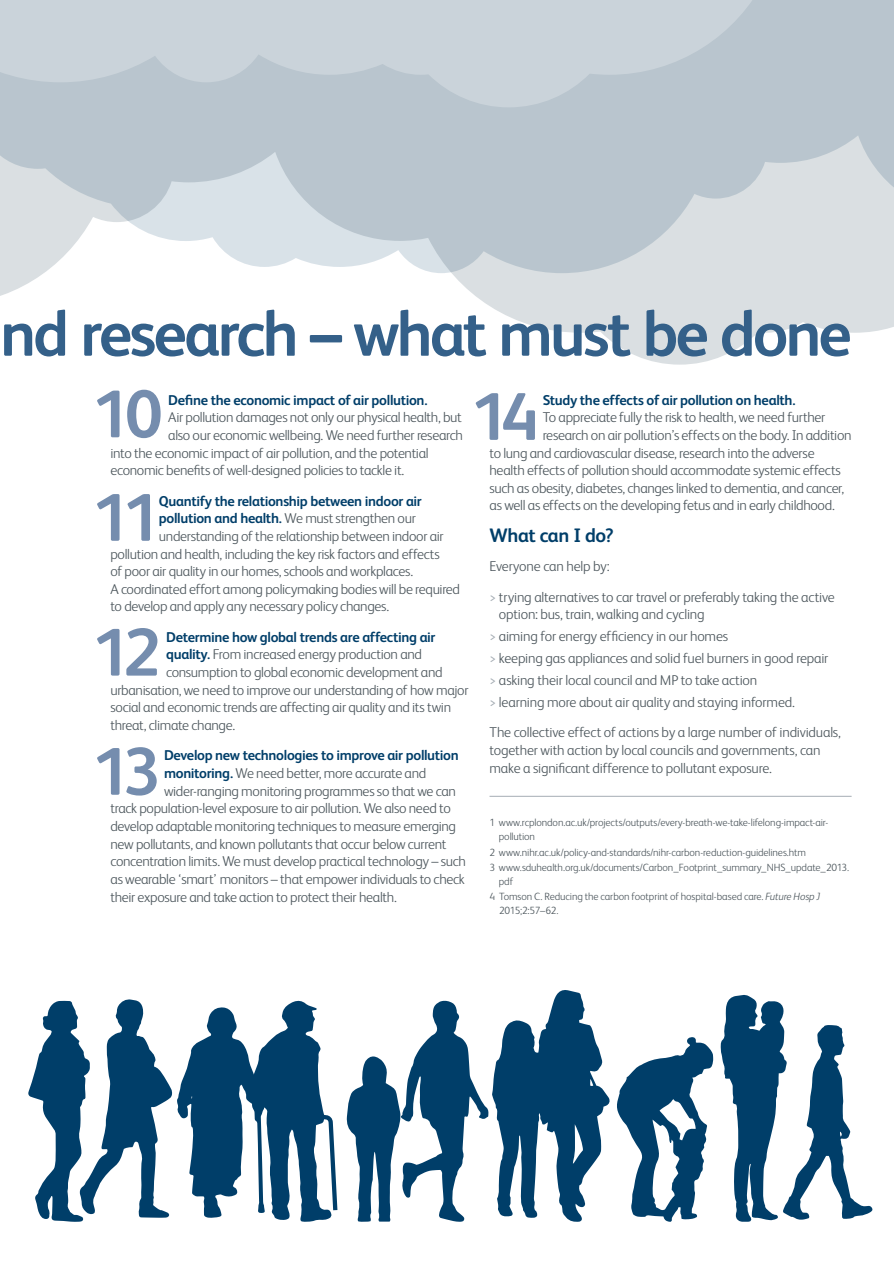
<style>
.page{position:relative;width:894px;height:1266px;background:#fff}
.page>*{position:absolute;margin:0;border:0;box-sizing:border-box;transform-origin:0 0}
.t1{font:700 67.5px/119.1px "FS Albert";letter-spacing:-.105em;color:#758dae}
.t2{font:700 64.5px "FS Albert";letter-spacing:-.045em;color:#346089}
.t3{font:700 19.5px "FS Albert";letter-spacing:-.02em;color:#003e69}
.t4{font:300 14.25px/21.9px "FS Albert";letter-spacing:-.02em;color:#4c565c}
.t5{font:700 14.25px "FS Albert";letter-spacing:-.025em;color:#003e69}
.t6{font:300 10.5px/15.6px "FS Albert";letter-spacing:-.01em;color:#4c565c}
.s1{font-weight:300;color:#4c565c}
.s2{font-weight:700;color:#003e69}
.s3{color:#a5adb4}
.s4{font-style:italic}
</style>
<div class="page">
<svg style="left:0;top:178px;width:893px;height:187px"></svg>
<svg style="left:0;top:0;width:893px;height:178px;background:#bfcad2"></svg>
<hr style="left:489px;top:795px;width:362px;height:1px;background:#a5adb4">
<svg style="left:617px;top:1037px;width:96px;height:184px"></svg>
<svg style="left:346px;top:990px;width:264px;height:231px"></svg>
<svg style="left:28px;top:999px;width:310px;height:222px"></svg>
<svg style="left:720px;top:995px;width:152px;height:226px"></svg>
<h2 class="t2" style="left:0;top:296px;width:853px">nd research – what must be done</h2>
<h1 class="t1" style="left:92px;top:354px;width:72px">10</h1>
<h1 class="t1" style="left:470px;top:356px;width:70px">14</h1>
<p class="t5" style="left:168px;top:391px;width:261px">Define the economic impact of air pollution.</p>
<p class="t4" style="left:168px;top:406px;width:295px">Air pollution damages not only our physical health, but</p>
<p class="t4" style="left:168px;top:424px;width:296px">also our economic wellbeing. We need further research</p>
<p class="t4" style="left:110px;top:441px;width:320px">into the economic impact of air pollution, and the potential</p>
<p class="t4" style="left:110px;top:459px;width:295px">economic benefits of well-designed policies to tackle it.</p>
<p class="t5" style="left:159px;top:492px;width:264px">Quantify the relationship between indoor air</p>
<p class="t5" style="left:159px;top:510px;width:258px">pollution and health. <span class="s1">We must strengthen our</span></p>
<p class="t4" style="left:159px;top:525px;width:286px">understanding of the relationship between indoor air</p>
<p class="t4" style="left:110px;top:542px;width:331px">pollution and health, including the key risk factors and effects</p>
<p class="t4" style="left:110px;top:560px;width:304px">of poor air quality in our homes, schools and workplaces.</p>
<p class="t4" style="left:110px;top:577px;width:351px">A coordinated effort among policymaking bodies will be required</p>
<p class="t4" style="left:110px;top:595px;width:280px">to develop and apply any necessary policy changes.</p>
<p class="t5" style="left:166px;top:628px;width:271px">Determine how global trends are affecting air</p>
<p class="t4" style="left:166px;top:643px;width:257px"><span class="s2">quality.</span> From increased energy production and</p>
<p class="t4" style="left:166px;top:661px;width:278px">consumption to global economic development and</p>
<p class="t4" style="left:110px;top:678px;width:359px">urbanisation, we need to improve our understanding of how major</p>
<p class="t4" style="left:110px;top:696px;width:342px">social and economic trends are affecting air quality and its twin</p>
<p class="t4" style="left:110px;top:714px;width:126px">threat, climate change.</p>
<p class="t5" style="left:164px;top:747px;width:296px">Develop new technologies to improve air pollution</p>
<p class="t4" style="left:164px;top:762px;width:264px"><span class="s2">monitoring.</span> We need better, more accurate and</p>
<p class="t4" style="left:164px;top:779px;width:293px">wider-ranging monitoring programmes so that we can</p>
<p class="t4" style="left:110px;top:797px;width:342px">track population-level exposure to air pollution. We also need to</p>
<p class="t4" style="left:110px;top:814px;width:347px">develop adaptable monitoring techniques to measure emerging</p>
<p class="t4" style="left:110px;top:832px;width:337px">new pollutants, and known pollutants that occur below current</p>
<p class="t4" style="left:110px;top:850px;width:357px">concentration limits. We must develop practical technology – such</p>
<p class="t4" style="left:110px;top:867px;width:356px">as wearable ‘smart’ monitors – that empower individuals to check</p>
<p class="t4" style="left:110px;top:885px;width:288px">their exposure and take action to protect their health.</p>
<p class="t5" style="left:542px;top:391px;width:254px">Study the effects of air pollution on health.</p>
<p class="t4" style="left:542px;top:406px;width:284px">To appreciate fully the risk to health, we need further</p>
<p class="t4" style="left:542px;top:424px;width:310px">research on air pollution’s effects on the body. In addition</p>
<p class="t4" style="left:489px;top:441px;width:326px">to lung and cardiovascular disease, research into the adverse</p>
<p class="t4" style="left:489px;top:459px;width:353px">health effects of pollution should accommodate systemic effects</p>
<p class="t4" style="left:489px;top:477px;width:356px">such as obesity, diabetes, changes linked to dementia, and cancer,</p>
<p class="t4" style="left:489px;top:494px;width:347px">as well as effects on the developing fetus and in early childhood.</p>
<h3 class="t3" style="left:489px;top:524px;width:126px">What can I do?</h3>
<p class="t4" style="left:489px;top:551px;width:347px;line-height:30.5px">Everyone can help by:<br><span class="s3">&gt;</span> trying alternatives to car travel or preferably taking the active</p>
<p class="t4" style="left:489px;top:603px;width:340px;text-indent:9px">option: bus, train, walking and cycling<br><span class="s3">&gt;</span> aiming for energy efficiency in our homes<br><span class="s3">&gt;</span> keeping gas appliances and solid fuel burners in good repair <span class="s3">&gt;</span> asking their local council and MP to take action<br><span class="s3">&gt;</span> learning more about air quality and staying informed.</p>
<p class="t4" style="left:489px;top:723px;width:353px;line-height:17.7px">The collective effect of actions by a large number of individuals, together with action by local councils and governments, can make a significant difference to pollutant exposure.</p>
<h1 class="t1" style="left:92px;top:457px;width:70px">11</h1>
<h1 class="t1" style="left:92px;top:592px;width:70px">12<br>13</h1>
<p class="t6" style="left:499px;top:815px;width:331px;line-height:13.5px;text-indent:-9px">1 www.rcplondon.ac.uk/projects/outputs/every-breath-we-take-lifelong-impact-air&shy;pollution</p>
<p class="t6" style="left:489px;top:844px;width:361px">2 www.nihr.ac.uk/policy-and-standards/nihr-carbon-reduction-guidelines.htm<br>3 www.sduhealth.org.uk/documents/Carbon_Footprint_summary_NHS_update_2013.</p>
<p class="t6" style="left:489px;top:873px;width:332px;text-indent:9px">pdf<br>4 Tomson C. Reducing the carbon footprint of hospital-based care. <span class="s4">Future Hosp J</span></p>
<p class="t6" style="left:499px;top:902px;width:61px">2015;2:57–62.</p>
</div>
